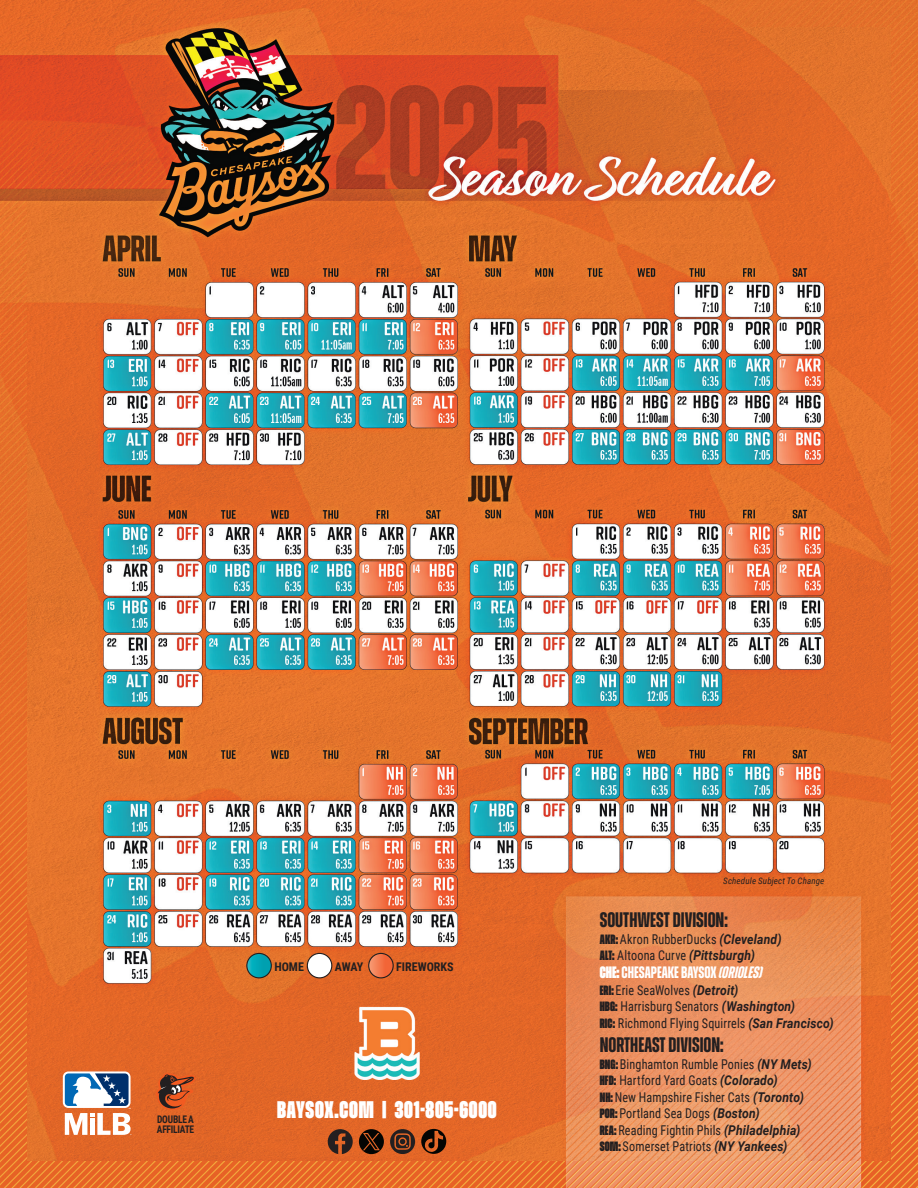
<style>
.page{position:relative;width:918px;height:1188px;background:#fff}
.page>*{position:absolute;margin:0;border:0;box-sizing:border-box;transform-origin:0 0}
.t1{font:900 24px "Zuume";letter-spacing:.03em;color:#fff}
.t2{font:700 21px "Zuume";color:#231f20}
.t3{font:700 16.5px "Zuume";color:#fff}
.t4{font:13.5px/16.5px "Roboto Condensed";letter-spacing:.015em;color:#231f20;scale:.9 1}
.t5{font:700 12px "Roboto Condensed";color:#231f20}
.t6{font:700 10.5px/10.5px "Roboto Condensed";letter-spacing:-.025em;color:#231f20;scale:.9 1}
.t7{font:italic 9px "Roboto Condensed";letter-spacing:.02em;color:#231f20}
.s1{font-family:"Zuume";font-weight:900}
.s2{font-family:"Roboto";font-weight:700;font-style:italic}
.s3{font-weight:900}
.s4{font-style:italic}
</style>
<div class="page">
<img style="left:0;top:0;width:918px;height:1188px">
<svg style="left:155px;top:1072px;width:41px;height:42px"></svg>
<svg style="left:63px;top:1071px;width:69px;height:64px"></svg>
<svg style="left:328px;top:1129px;width:25px;height:25px"></svg>
<svg style="left:390px;top:1129px;width:25px;height:25px"></svg>
<svg style="left:421px;top:1129px;width:25px;height:25px"></svg>
<svg style="left:359px;top:1129px;width:25px;height:25px"></svg>
<svg style="left:247px;top:953px;width:24px;height:25px"></svg>
<div style="left:246px;top:953px;width:26px;height:25px;border:1px solid #231f20;border-radius:50%"></div>
<div style="left:307px;top:953px;width:25px;height:25px;background:#fff;border-radius:50%"></div>
<div style="left:307px;top:953px;width:25px;height:25px;border:1px solid #231f20;border-radius:50%"></div>
<svg style="left:369px;top:953px;width:24px;height:25px"></svg>
<div style="left:368px;top:953px;width:26px;height:25px;border:1px solid #231f20;border-radius:50%"></div>
<p class="t6" style="left:157px;top:1113px;width:43px">DOUBLE A<br>AFFILIATE</p>
<p class="t5" style="left:274px;top:958px;width:31px">HOME</p>
<p class="t5" style="left:335px;top:958px;width:30px">AWAY</p>
<p class="t5" style="left:396px;top:958px;width:59px">FIREWORKS</p>
<h1 class="t1" style="left:277px;top:1097px;width:221px">BAYSOX.COM | 301-805-6000</h1>
<p class="t7" style="left:723px;top:875px;width:103px">Schedule Subject To Change</p>
<h2 class="t2" style="left:600px;top:909px;width:130px">SOUTHWEST DIVISION:</h2>
<p class="t4" style="left:600px;top:930px;width:204px"><span class="s1">AKR:</span>Akron RubberDucks <span class="s2">(Cleveland)<br></span><span class="s1">ALT:</span> Altoona Curve <span class="s2">(Pittsburgh)</span></p>
<p class="t3" style="left:600px;top:964px;width:164px"><span class="s3">CHE:</span> CHESAPEAKE BAYSOX <span class="s4">(ORIOLES)</span></p>
<p class="t4" style="left:600px;top:981px;width:261px"><span class="s1">ERI:</span> Erie SeaWolves <span class="s2">(Detroit)<br></span><span class="s1">HBG:</span> Harrisburg Senators <span class="s2">(Washington)<br></span><span class="s1">RIC:</span> Richmond Flying Squirrels <span class="s2">(San Francisco)</span></p>
<h2 class="t2" style="left:600px;top:1034px;width:125px">NORTHEAST DIVISION:</h2>
<p class="t4" style="left:600px;top:1055px;width:237px"><span class="s1">BNG:</span> Binghamton Rumble Ponies <span class="s2">(NY Mets)<br></span><span class="s1">HFD:</span> Hartford Yard Goats <span class="s2">(Colorado)<br></span><span class="s1">NH:</span> New Hampshire Fisher Cats <span class="s2">(Toronto)<br></span><span class="s1">POR:</span> Portland Sea Dogs <span class="s2">(Boston)<br></span><span class="s1">REA:</span> Reading Fightin Phils <span class="s2">(Philadelphia)<br></span><span class="s1">SOM:</span> Somerset Patriots <span class="s2">(NY Yankees)</span></p>
</div>
